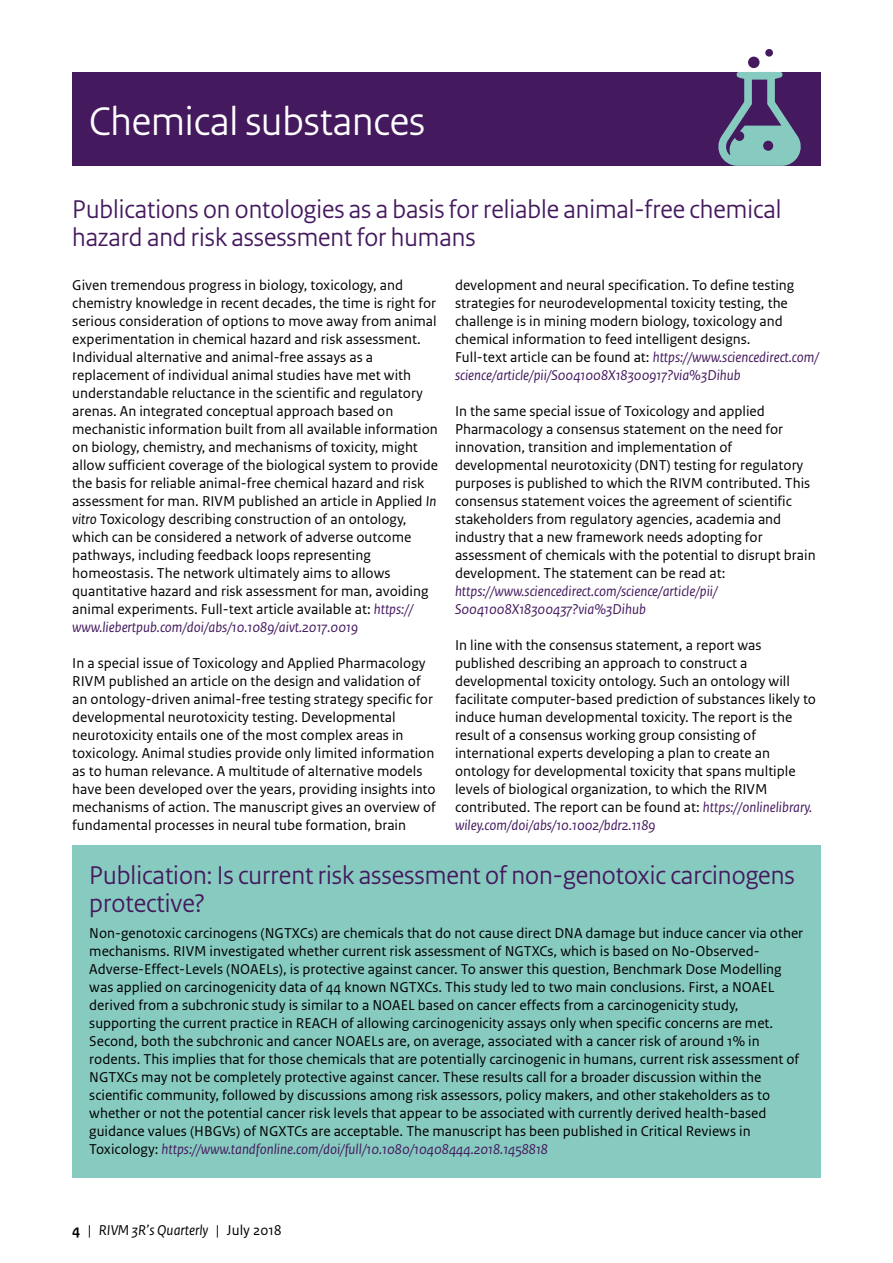
<style>
.page{position:relative;width:893px;height:1263px;background:#fff}
.page>*{position:absolute;margin:0;border:0;box-sizing:border-box;transform-origin:0 0}
.H2_kop{font:42px "Rijksoverheid Sans Heading";color:#fff}
.H3_05_RIVM_Paragraaf{font:27px/28.5px "Rijksoverheid Sans Heading";color:#44195e}
._10_RIVM_Broodtekst{font:15px/18px "Rijksoverheid Sans Text";color:#000}
._10_RIVM_Broodtekst-2{font:italic 15px/18px "Rijksoverheid Sans Text";color:#44195e}
.t1{font:italic 15px "Rijksoverheid Sans Text";color:#000}
.s1{font-style:italic}
.s2{font-style:italic;color:#44195e}
.s3{font-style:normal;color:#000}
.s4{font-weight:700;font-style:normal}
.s5{font-style:normal}
</style>
<div class="page">
<div style="left:72px;top:72px;width:749px;height:94px;background:#44195e"></div>
<div style="left:748px;top:57px;width:11px;height:11px;background:#44195e;border-radius:50%"></div>
<div style="left:765px;top:49px;width:8px;height:8px;background:#44195e;border-radius:50%"></div>
<svg style="left:718px;top:72px;width:83px;height:94px"></svg>
<div style="left:72px;top:845px;width:749px;height:332px;background:#87cac0"></div>
<h2 class="H2_kop" style="left:89px;top:97px;width:337px">Chemical substances</h2>
<h3 class="H3_05_RIVM_Paragraaf" style="left:72px;top:195px;width:711px">Publications on ontologies as a basis for reliable animal-free chemical hazard and risk assessment for humans</h3>
<p class="_10_RIVM_Broodtekst" style="left:72px;top:276px;width:367px">Given tremendous progress in biology, toxicology, and chemistry knowledge in recent decades, the time is right for serious consideration of options to move away from animal experimentation in chemical hazard and risk assessment.<br>Individual alternative and animal-free assays as a replacement of individual animal studies have met with understandable reluctance in the scientific and regulatory arenas. An integrated conceptual approach based on mechanistic information built from all available information on biology, chemistry, and mechanisms of toxicity, might allow sufficient coverage of the biological system to provide the basis for reliable animal-free chemical hazard and risk assessment for man. RIVM published an article in Applied <span class="s1">In vitro</span> Toxicology describing construction of an ontology, which can be considered a network of adverse outcome pathways, including feedback loops representing homeostasis. The network ultimately aims to allows quantitative hazard and risk assessment for man, avoiding animal experiments. Full-text article available at: <span class="s2">https:// www.liebertpub.com/doi/abs/10.1089/aivt.2017.0019</span></p>
<p class="_10_RIVM_Broodtekst" style="left:72px;top:654px;width:365px">In a special issue of Toxicology and Applied Pharmacology RIVM published an article on the design and validation of an ontology-driven animal-free testing strategy specific for developmental neurotoxicity testing. Developmental neurotoxicity entails one of the most complex areas in toxicology. Animal studies provide only limited information as to human relevance. A multitude of alternative models have been developed over the years, providing insights into mechanisms of action. The manuscript gives an overview of fundamental processes in neural tube formation, brain</p>
<p class="_10_RIVM_Broodtekst" style="left:455px;top:276px;width:341px">development and neural specification. To define testing strategies for neurodevelopmental toxicity testing, the challenge is in mining modern biology, toxicology and chemical information to feed intelligent designs.</p>
<p class="_10_RIVM_Broodtekst-2" style="left:455px;top:348px;width:365px"><span class="s3">Full-text article can be found at:</span> https://www.sciencedirect.com/ science/article/pii/S0041008X18300917?via%3Dihub</p>
<p class="_10_RIVM_Broodtekst" style="left:455px;top:402px;width:362px">In the same special issue of Toxicology and applied Pharmacology a consensus statement on the need for innovation, transition and implementation of developmental neurotoxicity (DNT) testing for regulatory purposes is published to which the RIVM contributed. This consensus statement voices the agreement of scientific stakeholders from regulatory agencies, academia and industry that a new framework needs adopting for assessment of chemicals with the potential to disrupt brain development. The statement can be read at:</p>
<p class="_10_RIVM_Broodtekst-2" style="left:455px;top:582px;width:264px">https://www.sciencedirect.com/science/article/pii/<br>S0041008X18300437?via%3Dihub</p>
<p class="_10_RIVM_Broodtekst" style="left:455px;top:636px;width:363px">In line with the consensus statement, a report was published describing an approach to construct a developmental toxicity ontology. Such an ontology will facilitate computer-based prediction of substances likely to induce human developmental toxicity. The report is the result of a consensus working group consisting of international experts developing a plan to create an ontology for developmental toxicity that spans multiple levels of biological organization, to which the RIVM contributed. The report can be found at: <span class="s2">https://onlinelibrary. wiley.com/doi/abs/10.1002/bdr2.1189</span></p>
<h3 class="H3_05_RIVM_Paragraaf" style="left:89px;top:861px;width:707px">Publication: Is current risk assessment of non-genotoxic carcinogens protective?</h3>
<p class="_10_RIVM_Broodtekst" style="left:89px;top:924px;width:715px">Non-genotoxic carcinogens (NGTXCs) are chemicals that do not cause direct DNA damage but induce cancer via other mechanisms. RIVM investigated whether current risk assessment of NGTXCs, which is based on No-Observed-Adverse-Effect-Levels (NOAELs), is protective against cancer. To answer this question, Benchmark Dose Modelling was applied on carcinogenicity data of 44 known NGTXCs. This study led to two main conclusions. First, a NOAEL derived from a subchronic study is similar to a NOAEL based on cancer effects from a carcinogenicity study, supporting the current practice in REACH of allowing carcinogenicity assays only when specific concerns are met.<br>Second, both the subchronic and cancer NOAELs are, on average, associated with a cancer risk of around 1% in rodents. This implies that for those chemicals that are potentially carcinogenic in humans, current risk assessment of NGTXCs may not be completely protective against cancer. These results call for a broader discussion within the scientific community, followed by discussions among risk assessors, policy makers, and other stakeholders as to whether or not the potential cancer risk levels that appear to be associated with currently derived health-based guidance values (HBGVs) of NGXTCs are acceptable. The manuscript has been published in Critical Reviews in Toxicology: <span class="s2">https://www.tandfonline.com/doi/full/10.1080/10408444.2018.1458818</span></p>
<p class="t1" style="left:72px;top:1221px;width:211px"><span class="s4">4</span> <span class="s5">|</span> RIVM 3R’s Quarterly <span class="s5">| July 2018</span></p>
</div>
